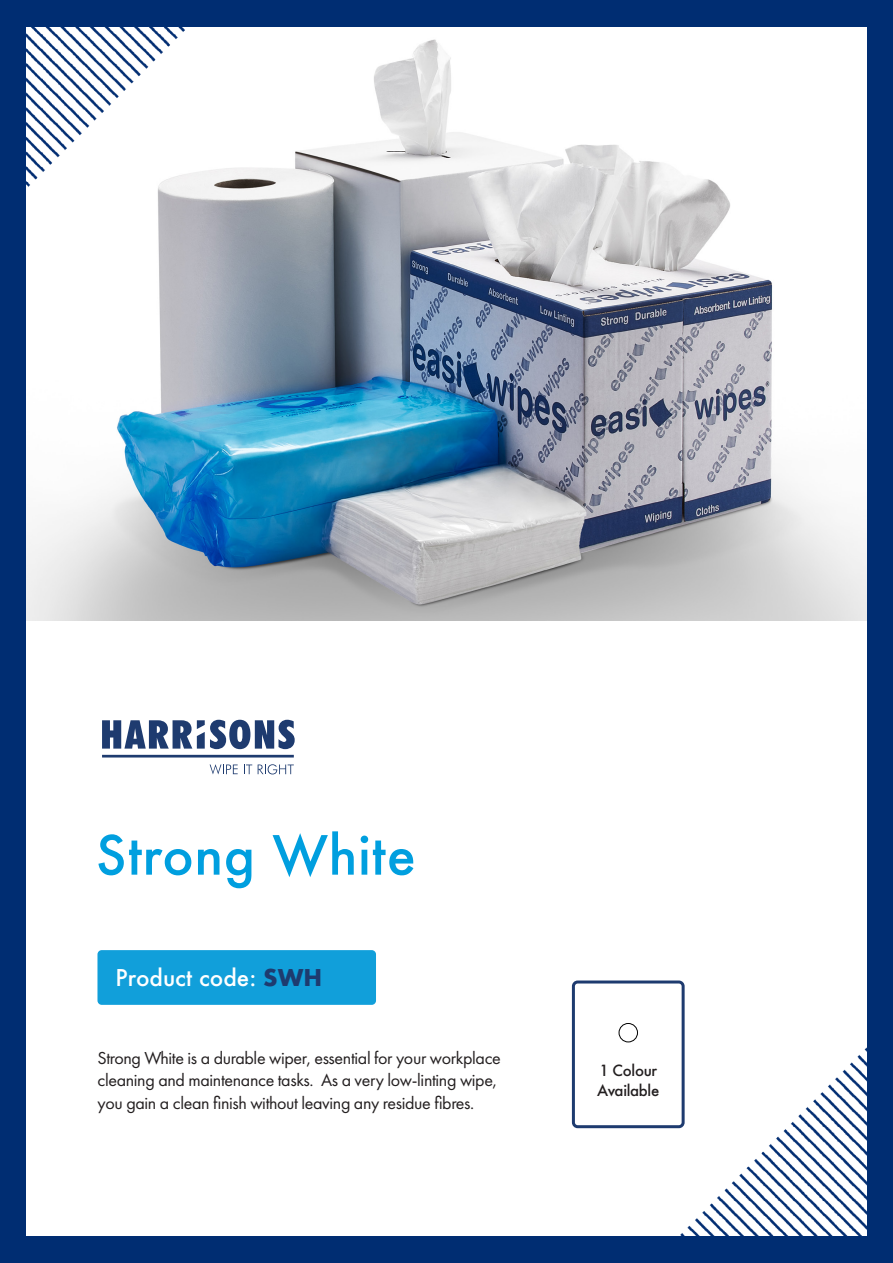
<style>
.page{position:relative;width:893px;height:1263px;background:#fff}
.page>*{position:absolute;margin:0;border:0;box-sizing:border-box;transform-origin:0 0}
.t1{font:500 52.5px "Futura";letter-spacing:.01em;color:#009fdf}
.t2{font:500 22.5px "Futura";color:#fff}
.t3{font:18px/22.5px "Futura PT";letter-spacing:-.02em;color:#231f20}
.t4{font:500 15px "Futura";letter-spacing:-.02em;color:#231f20}
.s1{font-weight:700;color:#1e3b6f}
</style>
<div class="page">
<img style="left:26px;top:26px;width:841px;height:594px">
<svg style="left:102px;top:720px;width:193px;height:29px"></svg>
<svg style="left:210px;top:764px;width:28px;height:10px"></svg>
<svg style="left:244px;top:764px;width:8px;height:10px"></svg>
<svg style="left:258px;top:764px;width:36px;height:10px"></svg>
<hr style="left:102px;top:755px;width:192px;height:2px;background:#1e3b6f">
<img style="left:26px;top:26px;width:207px;height:201px">
<img style="left:647px;top:1047px;width:220px;height:190px">
<div style="left:97px;top:950px;width:279px;height:55px;background:#119fda;border-radius:4px"></div>
<div style="left:619px;top:1023px;width:19px;height:19px;border:1px solid #000;border-radius:50%"></div>
<div style="left:572px;top:980px;width:113px;height:148px;border:3px solid #1e3b6f;border-radius:4px"></div>
<div style="left:0;top:0;width:892px;height:26px;background:#002d72"></div>
<div style="left:0;top:1237px;width:893px;height:26px;background:#002d72"></div>
<div style="left:0;top:0;width:26px;height:1263px;background:#002d72"></div>
<div style="left:867px;top:0;width:26px;height:1263px;background:#002d72"></div>
<p class="t1" style="left:96px;top:819px;width:322px">Strong White</p>
<p class="t2" style="left:116px;top:962px;width:208px">Product code: <span class="s1">SWH</span></p>
<p class="t3" style="left:97px;top:1047px;width:405px">Strong White is a durable wiper, essential for your workplace cleaning and maintenance tasks. As a very low-linting wipe, you gain a clean finish without leaving any residue fibres.</p>
<p class="t4" style="left:599px;top:1060px;width:59px">1 Colour</p>
<p class="t4" style="left:597px;top:1080px;width:64px">Available</p>
</div>
